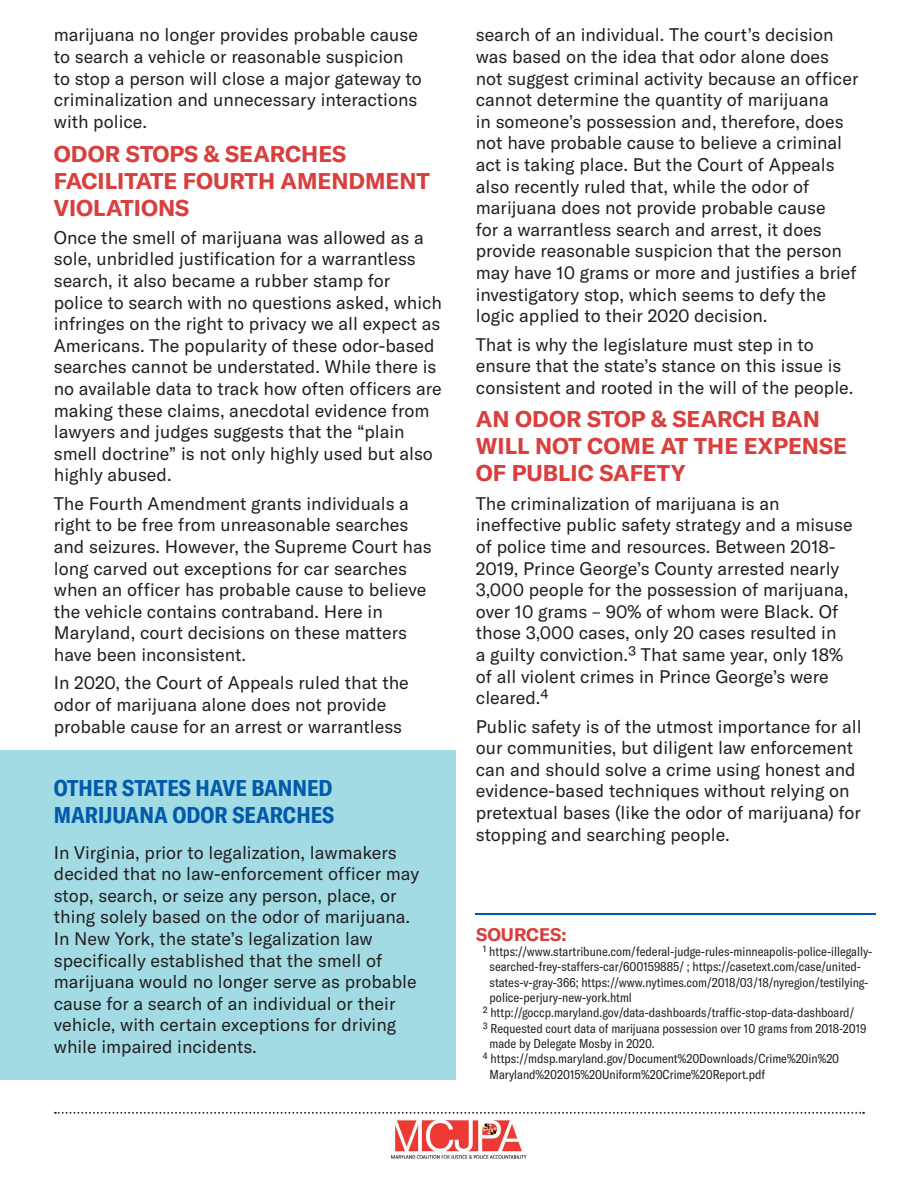
<style>
.page{position:relative;width:918px;height:1188px;background:#fff}
.page>*{position:absolute;margin:0;border:0;box-sizing:border-box;transform-origin:0 0}
.t1{font:700 22.5px/27px "GT America";color:#d8403e}
.t2{font:700 condensed 22.5px/27px "GT America";color:#015aaa}
.t3{font:18px/21.6px "GT America";color:#231f20}
.t4{font:700 18px "GT America";color:#d6413e}
.t5{font:condensed 12.75px/15.3px "GT America";color:#231f20}
</style>
<div class="page">
<svg style="left:55px;top:1112px;width:809px;height:2px"></svg>
<img style="left:391px;top:1119px;width:136px;height:40px">
<div style="left:0;top:751px;width:456px;height:329px;background:#a2dbe4"></div>
<hr style="left:476px;top:913px;width:400px;height:2px;background:#015aaa">
<p class="t3" style="left:54px;top:24px;width:370px">marijuana no longer provides probable cause to search a vehicle or reasonable suspicion to stop a person will close a major gateway to criminalization and unnecessary interactions with police.</p>
<p class="t1" style="left:54px;top:140px;width:378px">ODOR STOPS &amp; SEARCHES<br>FACILITATE FOURTH AMENDMENT<br>VIOLATIONS</p>
<p class="t3" style="left:54px;top:227px;width:390px">Once the smell of marijuana was allowed as a sole, unbridled justification for a warrantless search, it also became a rubber stamp for police to search with no questions asked, which infringes on the right to privacy we all expect as Americans. The popularity of these odor-based searches cannot be understated. While there is no available data to track how often officers are making these claims, anecdotal evidence from lawyers and judges suggests that the “plain smell doctrine” is not only highly used but also highly abused.</p>
<p class="t3" style="left:54px;top:493px;width:379px">The Fourth Amendment grants individuals a right to be free from unreasonable searches and seizures. However, the Supreme Court has long carved out exceptions for car searches when an officer has probable cause to believe the vehicle contains contraband. Here in Maryland, court decisions on these matters have been inconsistent.</p>
<p class="t3" style="left:54px;top:672px;width:357px">In 2020, the Court of Appeals ruled that the odor of marijuana alone does not provide probable cause for an arrest or warrantless</p>
<p class="t2" style="left:54px;top:775px;width:282px">OTHER STATES HAVE BANNED<br>MARIJUANA ODOR SEARCHES</p>
<p class="t3" style="left:54px;top:841px;width:367px">In Virginia, prior to legalization, lawmakers decided that no law-enforcement officer may stop, search, or seize any person, place, or thing solely based on the odor of marijuana.<br>In New York, the state’s legalization law specifically established that the smell of marijuana would no longer serve as probable cause for a search of an individual or their vehicle, with certain exceptions for driving while impaired incidents.</p>
<p class="t3" style="left:476px;top:24px;width:384px">search of an individual. The court’s decision was based on the idea that odor alone does not suggest criminal activity because an officer cannot determine the quantity of marijuana<br>in someone’s possession and, therefore, does not have probable cause to believe a criminal act is taking place. But the Court of Appeals also recently ruled that, while the odor of marijuana does not provide probable cause<br>for a warrantless search and arrest, it does provide reasonable suspicion that the person may have 10 grams or more and justifies a brief investigatory stop, which seems to defy the logic applied to their 2020 decision.</p>
<p class="t3" style="left:476px;top:333px;width:379px">That is why the legislature must step in to ensure that the state’s stance on this issue is consistent and rooted in the will of the people.</p>
<p class="t1" style="left:476px;top:406px;width:373px">AN ODOR STOP &amp; SEARCH BAN<br>WILL NOT COME AT THE EXPENSE<br>OF PUBLIC SAFETY</p>
<p class="t3" style="left:476px;top:493px;width:378px">The criminalization of marijuana is an ineffective public safety strategy and a misuse of police time and resources. Between 2018- 2019, Prince George’s County arrested nearly 3,000 people for the possession of marijuana, over 10 grams – 90% of whom were Black. Of those 3,000 cases, only 20 cases resulted in<br>a guilty conviction.3 That same year, only 18% of all violent crimes in Prince George’s were cleared.4</p>
<p class="t3" style="left:476px;top:715px;width:387px">Public safety is of the utmost importance for all our communities, but diligent law enforcement can and should solve a crime using honest and evidence-based techniques without relying on pretextual bases (like the odor of marijuana) for stopping and searching people.</p>
<p class="t4" style="left:476px;top:923px;width:92px">SOURCES:</p>
<p class="t5" style="left:490px;top:944px;width:384px;text-indent:-7px">1 https://www.startribune.com/federal-judge-rules-minneapolis-police-illegally&shy;searched-frey-staffers-car/600159885/ ; https://casetext.com/case/united&shy;states-v-gray-366; https://www.nytimes.com/2018/03/18/nyregion/testilying&shy;police-perjury-new-york.html</p>
<p class="t5" style="left:483px;top:1005px;width:373px">2 http://goccp.maryland.gov/data-dashboards/traffic-stop-data-dashboard/</p>
<p class="t5" style="left:490px;top:1021px;width:378px;text-indent:-7px">3 Requested court data of marijuana possession over 10 grams from 2018-2019 made by Delegate Mosby in 2020.</p>
<p class="t5" style="left:490px;top:1051px;width:351px;text-indent:-7px">4 https://mdsp.maryland.gov/Document%20Downloads/Crime%20in%20<br>Maryland%202015%20Uniform%20Crime%20Report.pdf</p>
</div>
